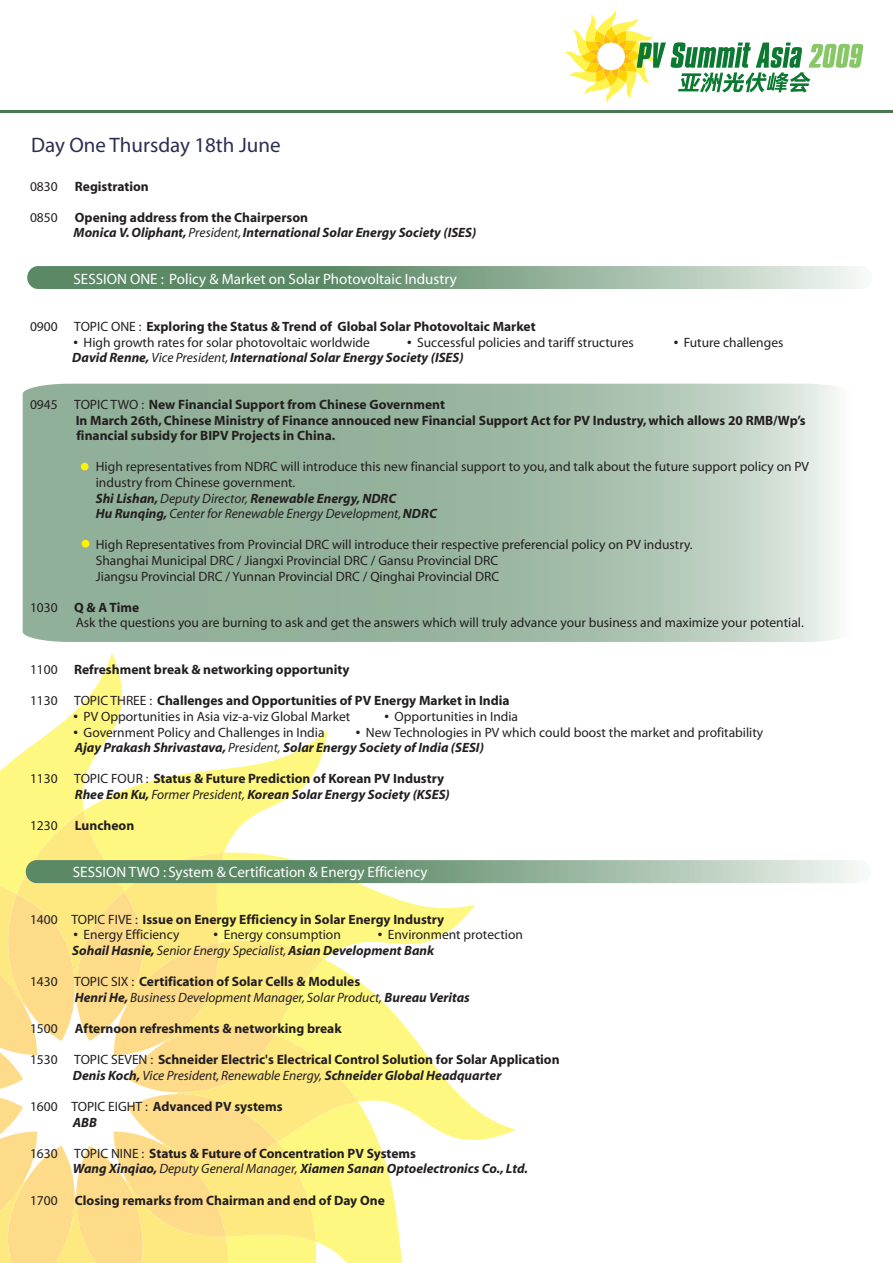
<style>
.page{position:relative;width:893px;height:1263px;background:#fff}
.page>*{position:absolute;margin:0;border:0;box-sizing:border-box;transform-origin:0 0}
.t1{font:21px "Myriad";color:#2c2f52}
.t2{font:15px "Myriad";color:#fff}
.t3{font:13.5px/15.6px "Myriad";color:#231f20}
.t4{font:700 13.5px/15.6px "Myriad";color:#231f20}
.t5{font:italic 700 13.5px/15.6px "Myriad";color:#231f20}
.t6{font:italic 13.5px/15.6px "Myriad";color:#231f20}
.s1{font-style:normal}
.s2{font-weight:400}
.s3{font-weight:700}
.s4{font-weight:700;font-style:italic}
.s5{font-style:italic}
.s6{font-weight:400;font-style:italic}
.s7{font-weight:400;font-style:normal}
.s8{font-weight:700;font-style:normal}
</style>
<div class="page">
<svg style="left:475px;top:1109px;width:41px;height:31px"></svg>
<svg style="left:0;top:653px;width:475px;height:610px"></svg>
<svg style="left:0;top:811px;width:358px;height:452px;background:#fdea95"></svg>
<hr style="left:0;top:111px;width:893px;height:2px;background:#487751">
<svg style="left:23px;top:384px;width:814px;height:258px;background:#a3bca9"></svg>
<svg style="left:26px;top:860px;width:845px;height:23px;background:#89aa91"></svg>
<svg style="left:27px;top:266px;width:845px;height:23px;background:#89aa90"></svg>
<div style="left:81px;top:463px;width:7px;height:7px;background:#fff101;border-radius:50%"></div>
<div style="left:82px;top:540px;width:7px;height:8px;background:#fff101;border-radius:50%"></div>
<svg style="left:565px;top:10px;width:298px;height:93px"></svg>
<p class="t1" style="left:31px;top:134px;width:251px">Day One Thursday 18th June</p>
<p class="t3" style="left:30px;top:179px;width:29px">0830</p>
<p class="t4" style="left:75px;top:179px;width:75px">Registration</p>
<p class="t3" style="left:30px;top:210px;width:29px">0850</p>
<p class="t5" style="left:74px;top:210px;width:404px"><span class="s1">Opening address from the Chairperson<br></span>Monica V. Oliphant, <span class="s2">President,</span> International Solar Energy Society (ISES)</p>
<p class="t2" style="left:74px;top:272px;width:385px">SESSION ONE : Policy &amp; Market on Solar Photovoltaic Industry</p>
<p class="t4" style="left:30px;top:319px;width:507px"><span class="s2">0900 TOPIC ONE :</span> Exploring the Status &amp; Trend of Global Solar Photovoltaic Market</p>
<p class="t3" style="left:74px;top:335px;width:298px"><span class="s3">•</span> High growth rates for solar photovoltaic worldwide</p>
<p class="t3" style="left:407px;top:335px;width:228px"><span class="s3">•</span> Successful policies and tariff structures</p>
<p class="t3" style="left:674px;top:335px;width:111px"><span class="s3">•</span> Future challenges</p>
<p class="t5" style="left:72px;top:350px;width:393px">David Renne, <span class="s2">Vice President,</span> International Solar Energy Society (ISES)</p>
<p class="t4" style="left:76px;top:397px;width:731px;text-indent:-46px"><span class="s2">0945 TOPIC TWO :</span> New Financial Support from Chinese Government<br>In March 26th, Chinese Ministry of Finance annouced new Financial Support Act for PV Industry, which allows 20 RMB/Wp’s financial subsidy for BIPV Projects in China.</p>
<p class="t3" style="left:96px;top:460px;width:715px">High representatives from NDRC will introduce this new financial support to you, and talk about the future support policy on PV industry from Chinese government.<br><span class="s4">Shi Lishan,</span> <span class="s5">Deputy Director,</span> <span class="s4">Renewable Energy, NDRC<br>Hu Runqing,</span> <span class="s5">Center for Renewable Energy Development,</span> <span class="s4">NDRC</span></p>
<p class="t3" style="left:96px;top:538px;width:598px">High Representatives from Provincial DRC will introduce their respective preferencial policy on PV industry.<br>Shanghai Municipal DRC / Jiangxi Provincial DRC / Gansu Provincial DRC<br>Jiangsu Provincial DRC / Yunnan Provincial DRC / Qinghai Provincial DRC</p>
<p class="t3" style="left:76px;top:600px;width:729px;text-indent:-46px">1030 <span class="s3">Q &amp; A Time<br></span>Ask the questions you are burning to ask and get the answers which will truly advance your business and maximize your potential.</p>
<p class="t4" style="left:30px;top:662px;width:321px"><span class="s2">1100</span> Refreshment break &amp; networking opportunity</p>
<p class="t4" style="left:30px;top:694px;width:481px"><span class="s2">1130 TOPIC THREE :</span> Challenges and Opportunities of PV Energy Market in India</p>
<p class="t3" style="left:74px;top:709px;width:278px"><span class="s3">•</span> PV Opportunities in Asia viz-a-viz Global Market</p>
<p class="t3" style="left:385px;top:709px;width:135px"><span class="s3">•</span> Opportunities in India</p>
<p class="t3" style="left:74px;top:725px;width:252px"><span class="s3">•</span> Government Policy and Challenges in India</p>
<p class="t3" style="left:75px;top:725px;width:690px;text-indent:281px"><span class="s3">•</span> New Technologies in PV which could boost the market and profitability<br><span class="s4">Ajay Prakash Shrivastava,</span> <span class="s5">President,</span> <span class="s4">Solar Energy Society of India (SESI)</span></p>
<p class="t4" style="left:75px;top:771px;width:377px;text-indent:-45px"><span class="s2">1130 TOPIC FOUR :</span> Status &amp; Future Prediction of Korean PV Industry<br><span class="s5">Rhee Eon Ku,</span> <span class="s6">Former President,</span> <span class="s5">Korean Solar Energy Society (KSES)</span></p>
<p class="t3" style="left:30px;top:818px;width:29px">1230</p>
<p class="t4" style="left:75px;top:818px;width:61px">Luncheon</p>
<p class="t2" style="left:73px;top:864px;width:356px">SESSION TWO : System &amp; Certification &amp; Energy Efficiency</p>
<p class="t4" style="left:30px;top:912px;width:416px"><span class="s2">1400 TOPIC FIVE :</span> Issue on Energy Efficiency in Solar Energy Industry</p>
<p class="t3" style="left:74px;top:928px;width:107px"><span class="s3">•</span> Energy Efficiency</p>
<p class="t3" style="left:214px;top:928px;width:129px"><span class="s3">•</span> Energy consumption</p>
<p class="t5" style="left:72px;top:927px;width:452px;text-indent:306px"><span class="s1">•</span> <span class="s7">Environment protection<br></span>Sohail Hasnie, <span class="s2">Senior Energy Specialist,</span> Asian Development Bank</p>
<p class="t6" style="left:75px;top:974px;width:397px;text-indent:-45px"><span class="s1">1430 TOPIC SIX :</span> <span class="s8">Certification of Solar Cells &amp; Modules<br></span><span class="s3">Henri He,</span> Business Development Manager, Solar Product, <span class="s3">Bureau Veritas</span></p>
<p class="t3" style="left:30px;top:1021px;width:29px">1500</p>
<p class="t4" style="left:75px;top:1021px;width:268px">Afternoon refreshments &amp; networking break</p>
<p class="t4" style="left:73px;top:1052px;width:488px;text-indent:-43px"><span class="s2">1530 TOPIC SEVEN :</span> Schneider Electric's Electrical Control Solution for Solar Application<br><span class="s5">Denis Koch,</span> <span class="s6">Vice President, Renewable Energy,</span> <span class="s5">Schneider Global Headquarter</span></p>
<p class="t4" style="left:73px;top:1099px;width:211px;text-indent:-43px"><span class="s2">1600 TOPIC EIGHT :</span> Advanced PV systems<br><span class="s5">ABB</span></p>
<p class="t5" style="left:73px;top:1146px;width:457px;text-indent:-43px"><span class="s7">1630 TOPIC NINE :</span> <span class="s1">Status &amp; Future of Concentration PV Systems<br></span>Wang Xinqiao, <span class="s2">Deputy General Manager,</span> Xiamen Sanan Optoelectronics Co., Ltd.</p>
<p class="t3" style="left:30px;top:1193px;width:29px">1700</p>
<p class="t4" style="left:75px;top:1193px;width:311px">Closing remarks from Chairman and end of Day One</p>
</div>
